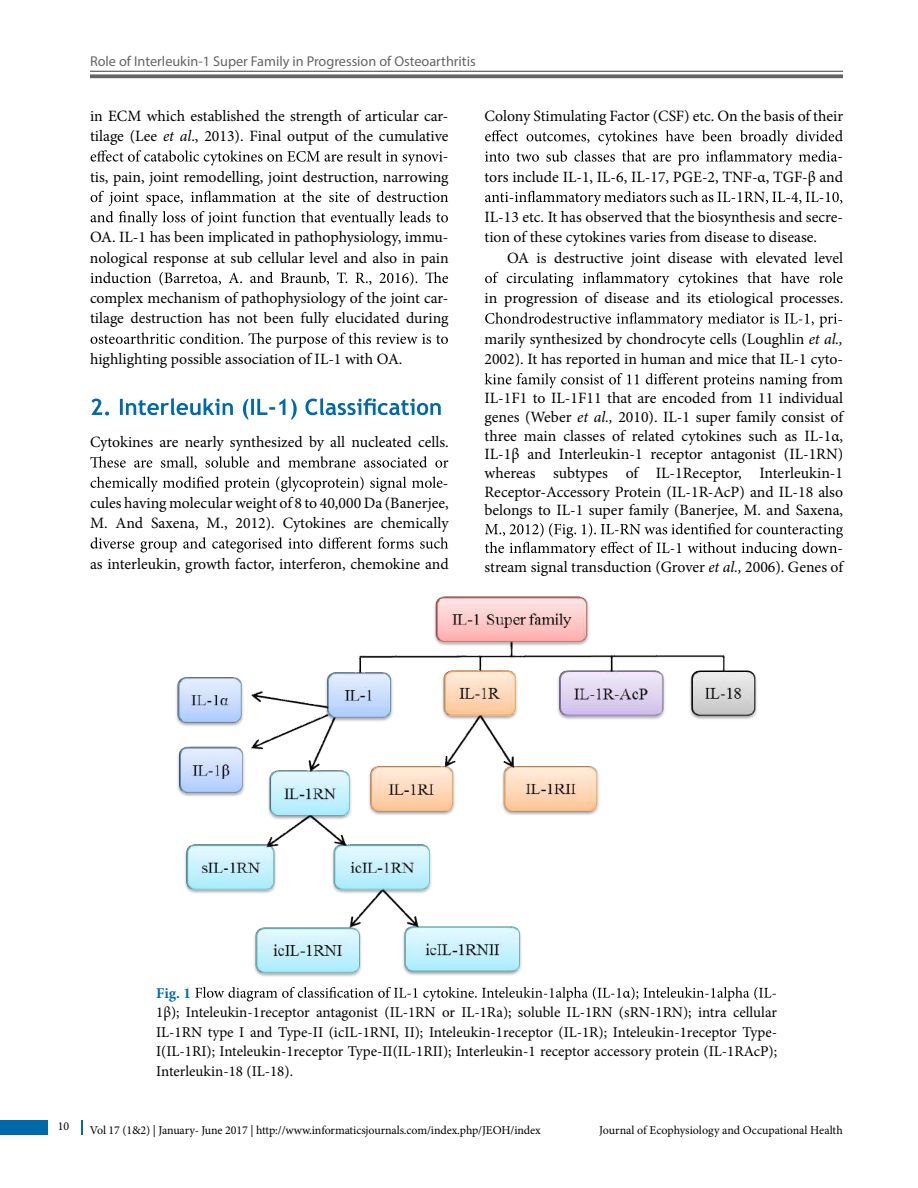
<style>
.page{position:relative;width:918px;height:1188px;background:#fff}
.page>*{position:absolute;margin:0;border:0;box-sizing:border-box;transform-origin:0 0}
.t1{font:15.75px/20.2px "Minion Pro";color:#000;text-align:right}
.t2{font:15px/19.5px "Minion Pro";color:#000;text-align:justify}
.t3{font:700 15px "Minion Pro";color:#0069aa}
.t4{font:14.25px "Myriad Pro";color:#636466}
.t5{font:12px "Minion Pro";letter-spacing:-.01em;color:#000}
.s1{font-style:italic}
</style>
<div class="page">
<div style="left:0;top:1120px;width:47px;height:15px;background:#0069aa"></div>
<svg style="left:81px;top:1120px;width:1px;height:15px"></svg>
<hr style="left:90px;top:71px;width:753px;height:1px;background:#636466">
<svg style="left:90px;top:74px;width:753px;height:4px;background:#737476"></svg>
<svg style="left:91px;top:150px;width:352px;height:16px"></svg>
<svg style="left:91px;top:191px;width:357px;height:35px"></svg>
<svg style="left:91px;top:272px;width:357px;height:14px"></svg>
<svg style="left:91px;top:333px;width:357px;height:15px"></svg>
<svg style="left:92px;top:398px;width:349px;height:22px"></svg>
<svg style="left:90px;top:456px;width:358px;height:13px"></svg>
<svg style="left:91px;top:476px;width:352px;height:16px"></svg>
<svg style="left:91px;top:537px;width:357px;height:16px"></svg>
<svg style="left:485px;top:130px;width:358px;height:36px"></svg>
<svg style="left:485px;top:191px;width:357px;height:15px"></svg>
<svg style="left:485px;top:272px;width:358px;height:15px"></svg>
<svg style="left:485px;top:312px;width:352px;height:16px"></svg>
<svg style="left:485px;top:373px;width:315px;height:15px"></svg>
<svg style="left:485px;top:523px;width:358px;height:34px"></svg>
<img style="left:176px;top:596px;width:581px;height:381px">
<svg style="left:195px;top:987px;width:581px;height:14px"></svg>
<p class="t4" style="left:90px;top:53px;width:387px">Role of Interleukin-1 Super Family in Progression of Osteoarthritis</p>
<p class="t1" style="left:90px;top:106px;width:360px">in ECM which established the strength of articular car&shy;tilage (Lee <span class="s1">et al</span>., 2013). Final output of the cumulative -<br>tis, pain, joint remodelling, joint destruction, narrowing</p>
<p class="t1" style="left:90px;top:227px;width:360px;text-align:left">OA. IL-1 has been implicated in pathophysiology, immu&shy;nological response at sub cellular level and also in pain</p>
<p class="t1" style="left:90px;top:288px;width:360px;text-align:left">complex mechanism of pathophysiology of the joint car&shy;tilage destruction has not been fully elucidated during</p>
<p class="t1" style="left:90px;top:349px;width:314px">highlighting possible association of IL-1 with OA.</p>
<p class="t1" style="left:90px;top:432px;width:360px">Cytokines are nearly synthesized by all nucleated cells.</p>
<p class="t1" style="left:90px;top:473px;width:360px;text-align:justify;text-indent:353px">- cules having molecular weight of 8 to 40,000 Da (Banerjee, M. And Saxena, M., 2012). Cytokines are chemically</p>
<p class="t1" style="left:90px;top:554px;width:360px">as interleukin, growth factor, interferon, chemokine and</p>
<p class="t1" style="left:485px;top:106px;width:360px">Colony Stimulating Factor (CSF) etc. On the basis of their</p>
<p class="t1" style="left:485px;top:146px;width:360px">-<br>tors include IL-1, IL-6, IL-17, PGE-2, TNF-α, TGF-β and</p>
<p class="t1" style="left:485px;top:207px;width:360px;text-align:left">IL-13 etc. It has observed that the biosynthesis and secre&shy;tion of these cytokines varies from disease to disease.</p>
<p class="t1" style="left:507px;top:248px;width:338px">OA is destructive joint disease with elevated level</p>
<p class="t1" style="left:485px;top:288px;width:360px">in progression of disease and its etiological processes. -<br>marily synthesized by chondrocyte cells (Loughlin <span class="s1">et al., </span>2002). It has reported in human and mice that IL-1 cyto&shy;g from</p>
<p class="t1" style="left:485px;top:389px;width:360px;line-height:18.8px;text-align:justify">IL-1F1 to IL-1F11 that are encoded from 11 individual genes (Weber <span class="s1">et al.,</span> 2010). IL-1 super family consist of three main classes of related cytokines such as IL-1α, IL-1β and Interleukin-1 receptor antagonist (IL-1RN) whereas subtypes of IL-1Receptor, Interleukin-1<br>Receptor-Accessory Protein (IL-1R-AcP) and IL-18 also belongs to IL-1 super family (Banerjee, M. and Saxena,</p>
<p class="t1" style="left:485px;top:539px;width:360px;line-height:18.8px">-<br>stream signal transduction (Grover <span class="s1">et al.,</span> 2006). Genes of</p>
<p class="t5" style="left:58px;top:1118px;width:13px">10</p>
<p class="t3" style="left:156px;top:982px;width:36px">Fig. 1</p>
<p class="t2" style="left:156px;top:1003px;width:623px">1β); Inteleukin-1receptor antagonist (IL-1RN or IL-1Ra); soluble IL-1RN (sRN-1RN); intra cellular IL-1RN type I and Type-II (icIL-1RNI, II); Inteleukin-1receptor (IL-1R); Inteleukin-1receptor Type-I(IL-1RI); Inteleukin-1receptor Type-II(IL-1RII); Interleukin-1 receptor accessory protein (IL-1RAcP); Interleukin-18 (IL-18).</p>
<p class="t5" style="left:90px;top:1123px;width:452px">Vol 17 (1&amp;2) | January- June 2017 | http://www.informaticsjournals.com/index.php/JEOH/index</p>
<p class="t5" style="left:599px;top:1123px;width:245px">Journal of Ecophysiology and Occupational Health</p>
</div>
